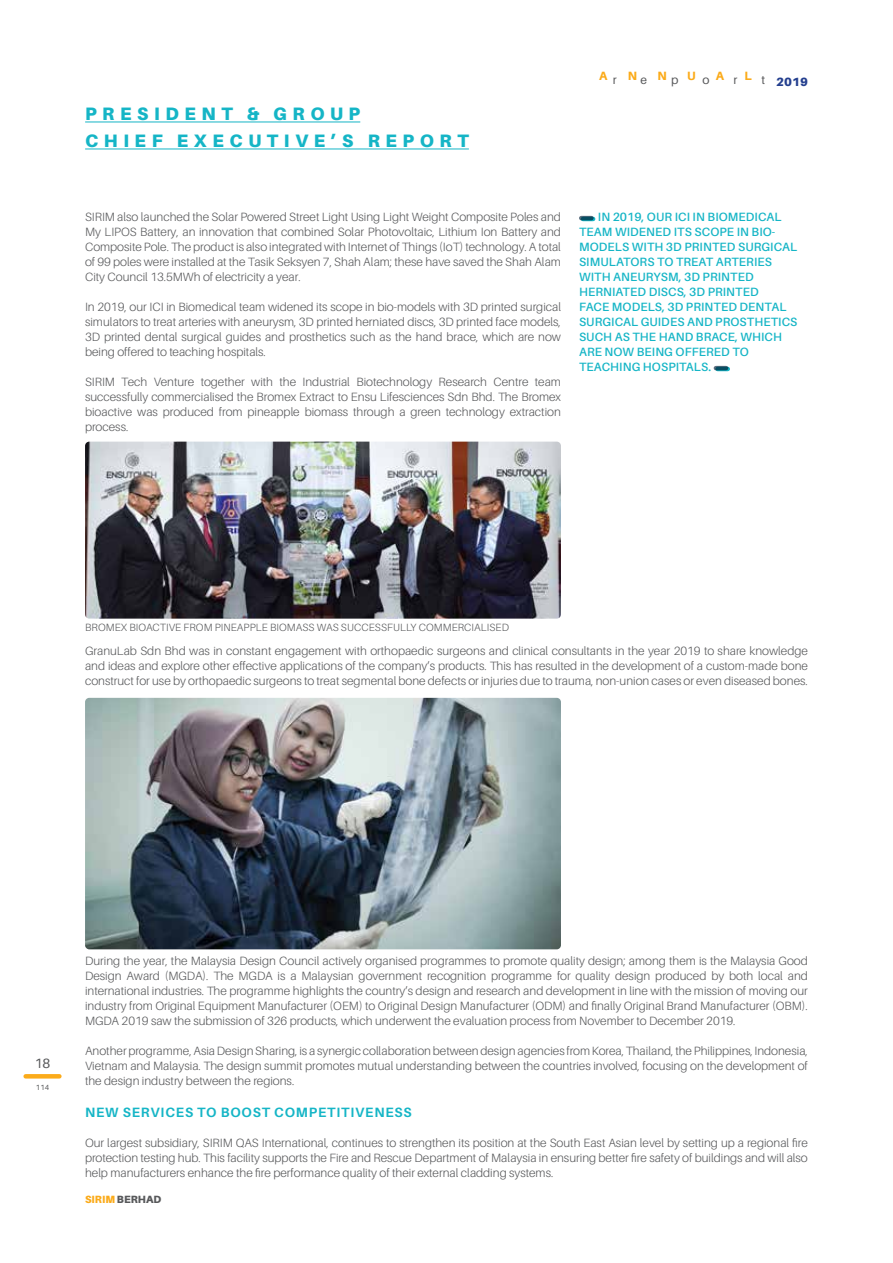
<style>
.page{position:relative;width:893px;height:1263px;background:#fff}
.page>*{position:absolute;margin:0;border:0;box-sizing:border-box;transform-origin:0 0}
.t1{font:900 18px/27px "Aileron";letter-spacing:.31em;color:#15b5c6}
.t2{font:700 13.5px "Aileron";letter-spacing:.06em;color:#15b5c6}
.t3{font:13.5px "Aileron";color:#58595b}
.t4{font:300 12px/15px "Aileron";color:#58595b;text-align:justify}
.t5{font:600 12px/15px "Aileron";letter-spacing:.01em;color:#15b5c6}
.t6{font:800 12px "Aileron";color:#fbab1a}
.t7{font:12px "Aileron";color:#58595b}
.t8{font:900 12px "Aileron";color:#25408f}
.t9{font:300 10.5px "Aileron";letter-spacing:.01em;color:#58595b}
.t10{font:900 10.5px "Aileron";color:#58595b}
.t11{font:7.5px "Aileron";color:#58595b}
.s1{font-weight:400;color:#58595b}
.s2{color:#fbab1a}
</style>
<div class="page">
<svg style="left:26px;top:1074px;width:33px;height:4px"></svg>
<hr style="left:85px;top:122px;width:275px;height:1px;background:#15b5c6">
<hr style="left:85px;top:149px;width:384px;height:1px;background:#15b5c6">
<svg style="left:581px;top:216px;width:10px;height:4px"></svg>
<svg style="left:583px;top:217px;width:10px;height:4px"></svg>
<svg style="left:716px;top:366px;width:10px;height:4px"></svg>
<svg style="left:718px;top:367px;width:10px;height:4px"></svg>
<img style="left:85px;top:698px;width:476px;height:251px">
<img style="left:85px;top:442px;width:476px;height:177px">
<h1 class="t1" style="left:85px;top:100px;width:385px">PRESIDENT &amp; GROUP<br>CHIEF EXECUTIVE’S REPORT</h1>
<p class="t6" style="left:599px;top:69px;width:10px">A</p>
<p class="t6" style="left:628px;top:69px;width:11px">N</p>
<p class="t6" style="left:658px;top:69px;width:11px">N</p>
<p class="t6" style="left:687px;top:69px;width:10px">U</p>
<p class="t6" style="left:716px;top:69px;width:10px">A</p>
<p class="t6" style="left:744px;top:69px;width:9px">L</p>
<p class="t7" style="left:613px;top:74px;width:5px">r</p>
<p class="t7" style="left:641px;top:74px;width:8px">e</p>
<p class="t7" style="left:671px;top:74px;width:9px">p</p>
<p class="t7" style="left:703px;top:74px;width:9px">o</p>
<p class="t7" style="left:734px;top:74px;width:5px">r</p>
<p class="t8" style="left:762px;top:75px;width:48px"><span class="s1">t</span> 2019</p>
<p class="t4" style="left:85px;top:210px;width:477px">SIRIM also launched the Solar Powered Street Light Using Light Weight Composite Poles and My LIPOS Battery, an innovation that combined Solar Photovoltaic, Lithium Ion Battery and Composite Pole. The product is also integrated with Internet of Things (IoT) technology. A total of 99 poles were installed at the Tasik Seksyen 7, Shah Alam; these have saved the Shah Alam City Council 13.5MWh of electricity a year.</p>
<p class="t4" style="left:85px;top:300px;width:477px">In 2019, our ICI in Biomedical team widened its scope in bio-models with 3D printed surgical simulators to treat arteries with aneurysm, 3D printed herniated discs, 3D printed face models, 3D printed dental surgical guides and prosthetics such as the hand brace, which are now being offered to teaching hospitals.</p>
<p class="t4" style="left:85px;top:375px;width:477px">SIRIM Tech Venture together with the Industrial Biotechnology Research Centre team successfully commercialised the Bromex Extract to Ensu Lifesciences Sdn Bhd. The Bromex bioactive was produced from pineapple biomass through a green technology extraction process.</p>
<p class="t5" style="left:579px;top:210px;width:220px;text-indent:19px">IN 2019, OUR ICI IN BIOMEDICAL<br>TEAM WIDENED ITS SCOPE IN BIO-<br>MODELS WITH 3D PRINTED SURGICAL<br>SIMULATORS TO TREAT ARTERIES<br>WITH ANEURYSM, 3D PRINTED<br>HERNIATED DISCS, 3D PRINTED<br>FACE MODELS, 3D PRINTED DENTAL<br>SURGICAL GUIDES AND PROSTHETICS<br>SUCH AS THE HAND BRACE, WHICH<br>ARE NOW BEING OFFERED TO<br>TEACHING HOSPITALS.</p>
<p class="t9" style="left:85px;top:621px;width:425px">BROMEX BIOACTIVE FROM PINEAPPLE BIOMASS WAS SUCCESSFULLY COMMERCIALISED</p>
<p class="t4" style="left:85px;top:643px;width:724px">GranuLab Sdn Bhd was in constant engagement with orthopaedic surgeons and clinical consultants in the year 2019 to share knowledge and ideas and explore other effective applications of the company’s products. This has resulted in the development of a custom-made bone construct for use by orthopaedic surgeons to treat segmental bone defects or injuries due to trauma, non-union cases or even diseased bones.</p>
<p class="t3" style="left:35px;top:1056px;width:17px">18</p>
<p class="t11" style="left:36px;top:1083px;width:15px">114</p>
<p class="t4" style="left:85px;top:954px;width:724px">During the year, the Malaysia Design Council actively organised programmes to promote quality design; among them is the Malaysia Good Design Award (MGDA). The MGDA is a Malaysian government recognition programme for quality design produced by both local and international industries. The programme highlights the country’s design and research and development in line with the mission of moving our industry from Original Equipment Manufacturer (OEM) to Original Design Manufacturer (ODM) and finally Original Brand Manufacturer (OBM).<br>MGDA 2019 saw the submission of 326 products, which underwent the evaluation process from November to December 2019.</p>
<p class="t4" style="left:85px;top:1044px;width:724px">Another programme, Asia Design Sharing, is a synergic collaboration between design agencies from Korea, Thailand, the Philippines, Indonesia, Vietnam and Malaysia. The design summit promotes mutual understanding between the countries involved, focusing on the development of the design industry between the regions.</p>
<p class="t2" style="left:85px;top:1104px;width:328px">NEW SERVICES TO BOOST COMPETITIVENESS</p>
<p class="t4" style="left:85px;top:1135px;width:724px">Our largest subsidiary, SIRIM QAS International, continues to strengthen its position at the South East Asian level by setting up a regional fire protection testing hub. This facility supports the Fire and Rescue Department of Malaysia in ensuring better fire safety of buildings and will also help manufacturers enhance the fire performance quality of their external cladding systems.</p>
<p class="t10" style="left:85px;top:1193px;width:78px"><span class="s2">SIRIM</span> BERHAD</p>
</div>
